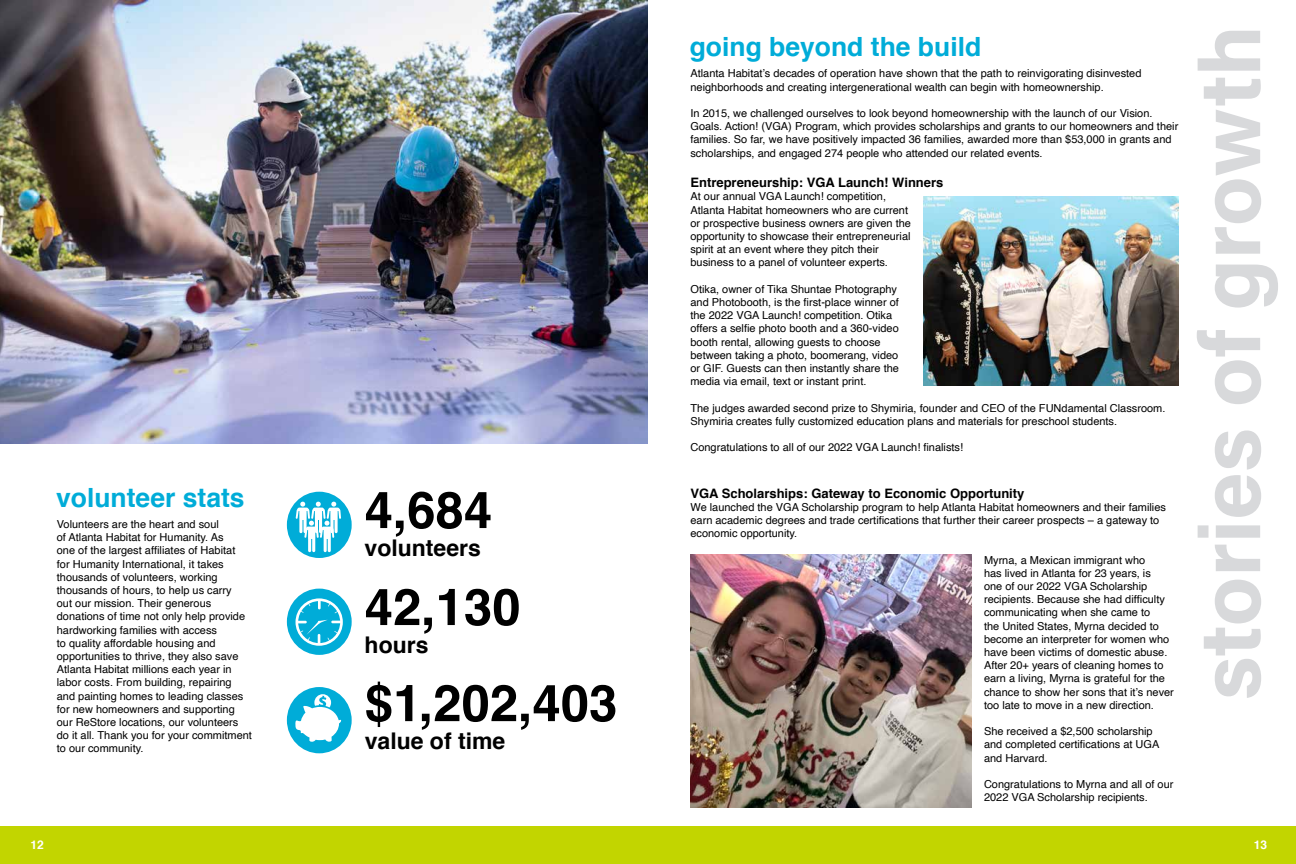
<style>
.page{position:relative;width:1296px;height:864px;background:#fff}
.page>*{position:absolute;margin:0;border:0;box-sizing:border-box;transform-origin:0 0}
.t1{font:85.8px "Acumin Variable Concept";color:#d8d9db}
.t2{font:700 51px "Helvetica";color:#000}
.t3{font:700 26.5px "Helvetica";color:#00acd8}
.t4{font:700 23px "Helvetica";color:#000}
.t5{font:700 13px "Helvetica";color:#000}
.t6{font:700 12px "Helvetica";color:#fff}
.t7{font:11px/13.2px "Helvetica";color:#000}
</style>
<div class="page">
<div style="left:0;top:827px;width:665px;height:37px;background:#c2d500"></div>
<div style="left:633px;top:827px;width:663px;height:37px;background:#c2d500"></div>
<img style="left:690px;top:555px;width:282px;height:252px">
<img style="left:923px;top:197px;width:255px;height:188px">
<img style="left:0;top:0;width:648px;height:444px">
<div style="left:287px;top:589px;width:65px;height:66px;background:#00acd8;border-radius:50%"></div>
<div style="left:287px;top:492px;width:65px;height:66px;background:#00acd8;border-radius:50%"></div>
<div style="left:287px;top:687px;width:65px;height:66px;background:#00acd8;border-radius:50%"></div>
<svg style="left:295px;top:694px;width:46px;height:48px"></svg>
<svg style="left:296px;top:502px;width:45px;height:50px"></svg>
<svg style="left:296px;top:598px;width:47px;height:48px"></svg>
<h3 class="t3" style="left:56px;top:476px;width:190px">volunteer stats</h3>
<p class="t7" style="left:57px;top:518px;width:197px">Volunteers are the heart and soul<br>of Atlanta Habitat for Humanity. As<br>one of the largest affiliates of Habitat<br>for Humanity International, it takes thousands of volunteers, working thousands of hours, to help us carry<br>out our mission. Their generous donations of time not only help provide hardworking families with access<br>to quality affordable housing and opportunities to thrive, they also save Atlanta Habitat millions each year in labor costs. From building, repairing and painting homes to leading classes for new homeowners and supporting our ReStore locations, our volunteers do it all. Thank you for your commitment to our community.</p>
<h2 class="t2" style="left:365px;top:469px;width:129px">4,684</h2>
<h3 class="t4" style="left:365px;top:529px;width:118px">volunteers</h3>
<h2 class="t2" style="left:365px;top:566px;width:157px">42,130</h2>
<h3 class="t4" style="left:365px;top:626px;width:65px">hours</h3>
<h2 class="t2" style="left:365px;top:662px;width:254px">$1,202,403</h2>
<h3 class="t4" style="left:365px;top:722px;width:142px">value of time</h3>
<h3 class="t3" style="left:690px;top:25px;width:293px">going beyond the build</h3>
<h1 class="t1" style="left:1171px;top:700px;width:677px;rotate:-90deg">stories of growth</h1>
<p class="t7" style="left:690px;top:67px;width:453px">Atlanta Habitat’s decades of operation have shown that the path to reinvigorating disinvested neighborhoods and creating intergenerational wealth can begin with homeownership.</p>
<p class="t7" style="left:690px;top:107px;width:489px">In 2015, we challenged ourselves to look beyond homeownership with the launch of our Vision.<br>Goals. Action! (VGA) Program, which provides scholarships and grants to our homeowners and their families. So far, we have positively impacted 36 families, awarded more than $53,000 in grants and scholarships, and engaged 274 people who attended our related events.</p>
<p class="t5" style="left:690px;top:172px;width:254px">Entrepreneurship: VGA Launch! Winners</p>
<p class="t7" style="left:690px;top:190px;width:222px">At our annual VGA Launch! competition, Atlanta Habitat homeowners who are current or prospective business owners are given the opportunity to showcase their entrepreneurial spirit at an event where they pitch their business to a panel of volunteer experts.</p>
<p class="t7" style="left:690px;top:283px;width:210px">Otika, owner of Tika Shuntae Photography and Photobooth, is the first-place winner of the 2022 VGA Launch! competition. Otika offers a selfie photo booth and a 360-video booth rental, allowing guests to choose between taking a photo, boomerang, video or GIF. Guests can then instantly share the media via email, text or instant print.</p>
<p class="t7" style="left:690px;top:401px;width:477px">The judges awarded second prize to Shymiria, founder and CEO of the FUNdamental Classroom.<br>Shymiria creates fully customized education plans and materials for preschool students.</p>
<p class="t7" style="left:690px;top:441px;width:274px">Congratulations to all of our 2022 VGA Launch! finalists!</p>
<p class="t5" style="left:690px;top:483px;width:335px">VGA Scholarships: Gateway to Economic Opportunity</p>
<p class="t7" style="left:690px;top:501px;width:477px">We launched the VGA Scholarship program to help Atlanta Habitat homeowners and their families earn academic degrees and trade certifications that further their career prospects – a gateway to economic opportunity.</p>
<p class="t7" style="left:984px;top:553px;width:191px">Myrna, a Mexican immigrant who<br>has lived in Atlanta for 23 years, is<br>one of our 2022 VGA Scholarship recipients. Because she had difficulty communicating when she came to<br>the United States, Myrna decided to become an interpreter for women who have been victims of domestic abuse.<br>After 20+ years of cleaning homes to earn a living, Myrna is grateful for the chance to show her sons that it’s never too late to move in a new direction.</p>
<p class="t7" style="left:984px;top:725px;width:177px">She received a $2,500 scholarship and completed certifications at UGA and Harvard.</p>
<p class="t7" style="left:984px;top:778px;width:191px">Congratulations to Myrna and all of our<br>2022 VGA Scholarship recipients.</p>
<p class="t6" style="left:30px;top:835px;width:15px">12</p>
<p class="t6" style="left:1254px;top:835px;width:15px">13</p>
</div>
